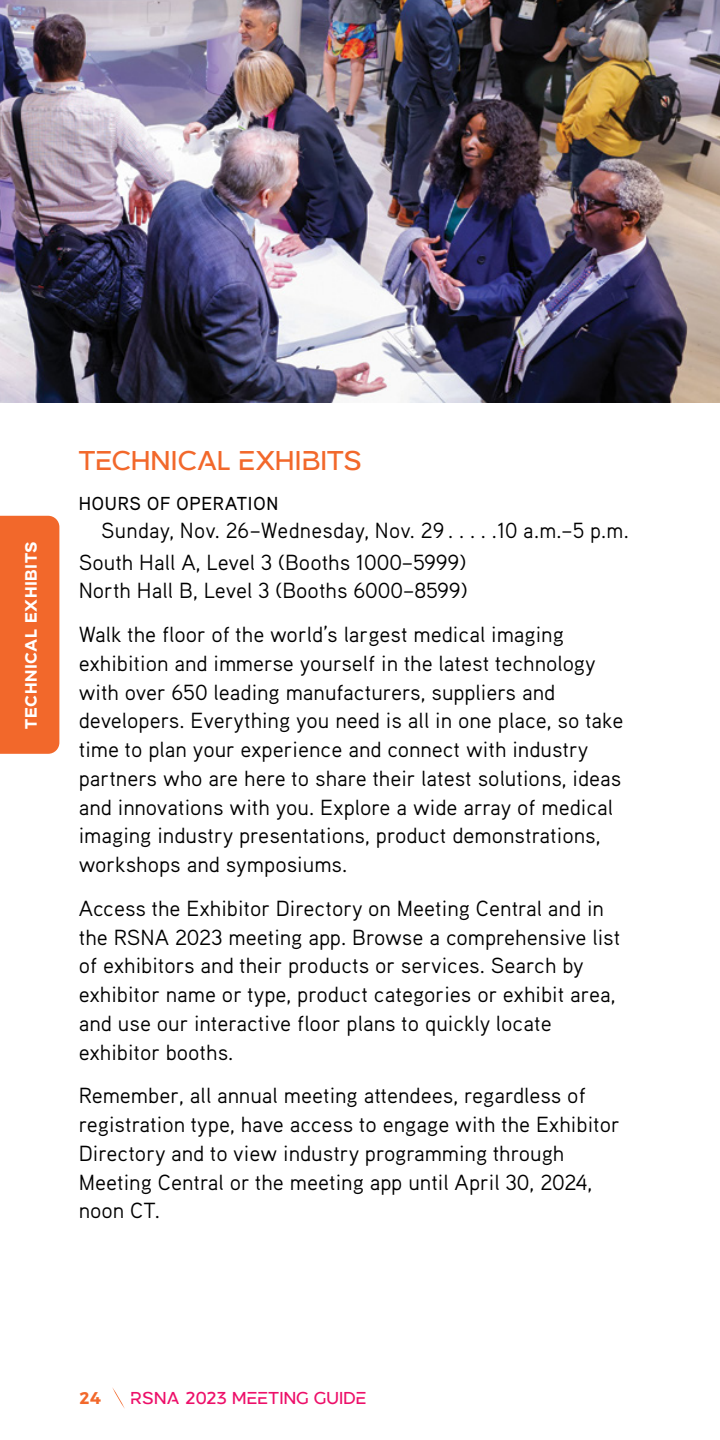
<style>
.page{position:relative;width:720px;height:1440px;background:#fff}
.page>*{position:absolute;margin:0;border:0;box-sizing:border-box;transform-origin:0 0}
.Section_Title_-_Orange{font:italic expanded 32.5px "Romagna";letter-spacing:.005em;color:#f2682b}
.Body_Text{font:22px/28.8px "Aaux Pro OT";color:#000}
.Hours_Days_Cost{font:22px "Aaux Pro OT";letter-spacing:.01em;color:#000}
.t1{font:italic expanded 20.5px "Romagna";letter-spacing:.01em;color:#ed0f69}
.t2{font:700 20.5px "Romagna";color:#f2682b}
.t3{font:700 20px "Romagna";letter-spacing:.03em;color:#fff}
.Hours_of_Operation_Text{font:500 18.75px "Aaux Pro OT";letter-spacing:.04em;color:#000}
.s1{font-style:normal;font-stretch:normal}
</style>
<div class="page">
<svg style="left:112px;top:1387px;width:13px;height:22px"></svg>
<img style="left:0;top:0;width:720px;height:402px">
<div style="left:0;top:516px;width:59px;height:238px;background:#f2682b"></div>
<p class="t3" style="left:20px;top:729px;width:189px;rotate:-90deg">TECHNICAL EXHIBITS</p>
<p class="Section_Title_-_Orange" style="left:79px;top:444px;width:285px">TEC<span class="s1">H</span>NICAL EX<span class="s1">H</span>IBITS</p>
<p class="Hours_of_Operation_Text" style="left:79px;top:492px;width:201px">HOURS OF OPERATION</p>
<p class="Hours_Days_Cost" style="left:101px;top:517px;width:526px">Sunday, Nov. 26–Wednesday, Nov. 29 . . . . 10 a.m.–5 p.m.</p>
<p class="Body_Text" style="left:79px;top:547px;width:390px">South Hall A, Level 3 (Booths 1000–5999)<br>North Hall B, Level 3 (Booths 6000–8599)</p>
<p class="Body_Text" style="left:79px;top:619px;width:546px">Walk the floor of the world’s largest medical imaging exhibition and immerse yourself in the latest technology with over 650 leading manufacturers, suppliers and developers. Everything you need is all in one place, so take time to plan your experience and connect with industry partners who are here to share their latest solutions, ideas and innovations with you. Explore a wide array of medical imaging industry presentations, product demonstrations, workshops and symposiums.</p>
<p class="Body_Text" style="left:79px;top:893px;width:543px">Access the Exhibitor Directory on Meeting Central and in the RSNA 2023 meeting app. Browse a comprehensive list of exhibitors and their products or services. Search by exhibitor name or type, product categories or exhibit area, and use our interactive floor plans to quickly locate exhibitor booths.</p>
<p class="Body_Text" style="left:79px;top:1081px;width:543px">Remember, all annual meeting attendees, regardless of registration type, have access to engage with the Exhibitor Directory and to view industry programming through Meeting Central or the meeting app until April 30, 2024, noon CT.</p>
<p class="t2" style="left:79px;top:1387px;width:23px">24</p>
<p class="t1" style="left:131px;top:1387px;width:238px">RSNA 2023 MEETING GUIDE</p>
</div>
